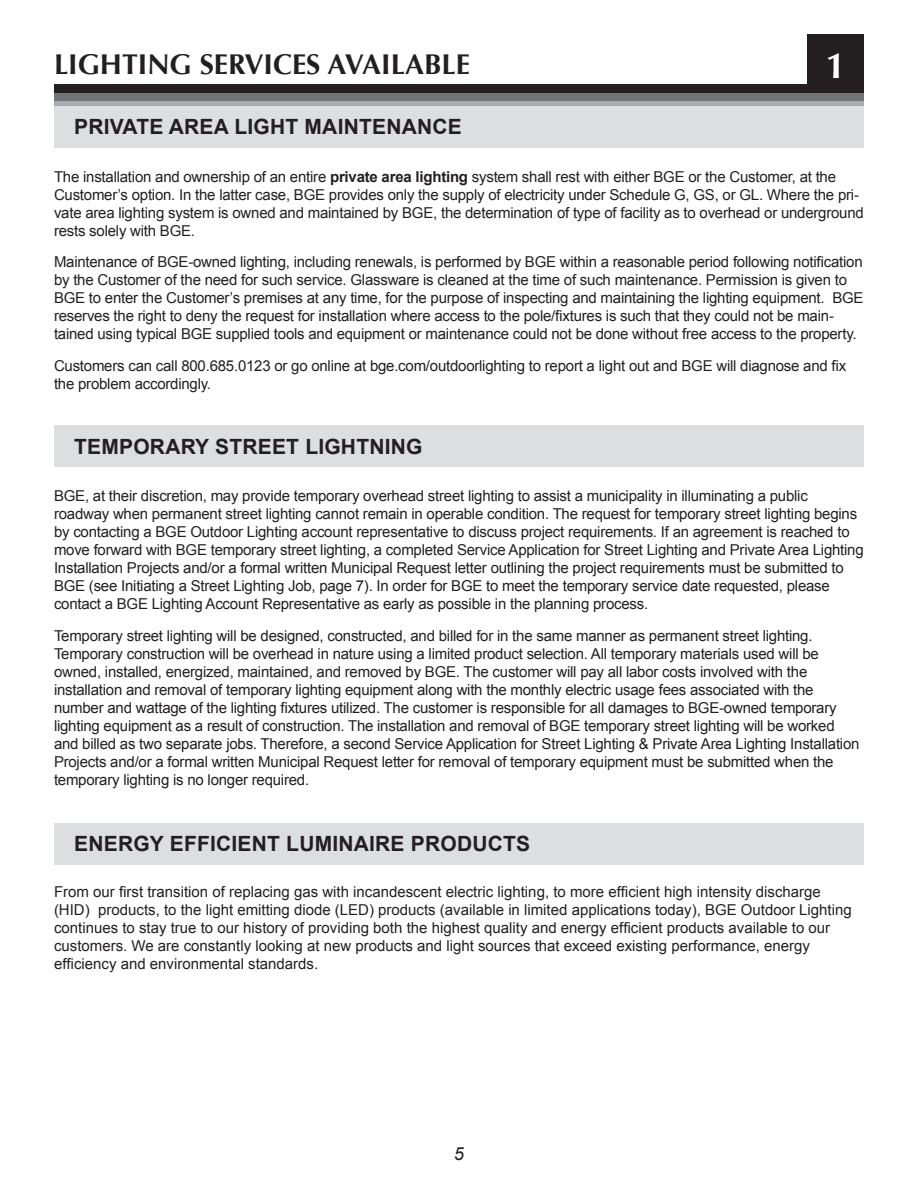
<style>
.page{position:relative;width:918px;height:1188px;background:#fff}
.page>*{position:absolute;margin:0;border:0;box-sizing:border-box;transform-origin:0 0}
.t1{font:700 36px "Optima";color:#fff}
.Table_of_Content{font:700 28.5px "Optima";color:#231f20}
.TOC_header_3{font:700 21px "Arial";letter-spacing:.01em;color:#231f20}
.t2{font:italic 18px "Arial";color:#231f20}
.body_10pt{font:15px/18px "Arial";letter-spacing:-.015em;color:#231f20}
.s1{font-weight:700}
</style>
<div class="page">
<div style="left:54px;top:98px;width:810px;height:8px;background:#aaabaf"></div>
<div style="left:54px;top:93px;width:810px;height:8px;background:#727477"></div>
<div style="left:54px;top:84px;width:810px;height:9px;background:#231f20"></div>
<div style="left:808px;top:35px;width:56px;height:56px;background:#231f20"></div>
<div style="left:54px;top:106px;width:810px;height:41px;background:#dddee0"></div>
<div style="left:54px;top:823px;width:810px;height:41px;background:#dddee0"></div>
<div style="left:54px;top:426px;width:810px;height:41px;background:#dddee0"></div>
<p class="Table_of_Content" style="left:54px;top:48px;width:417px">LIGHTING SERVICES AVAILABLE</p>
<p class="TOC_header_3" style="left:74px;top:113px;width:389px">PRIVATE AREA LIGHT MAINTENANCE</p>
<p class="t1" style="left:826px;top:45px;width:22px">1</p>
<p class="body_10pt" style="left:54px;top:167px;width:811px">The installation and ownership of an entire <span class="s1">private area lighting</span> system shall rest with either BGE or the Customer, at the Customer’s option. In the latter case, BGE provides only the supply of electricity under Schedule G, GS, or GL. Where the pri&shy;vate area lighting system is owned and maintained by BGE, the determination of type of facility as to overhead or underground rests solely with BGE.</p>
<p class="body_10pt" style="left:54px;top:253px;width:811px">Maintenance of BGE-owned lighting, including renewals, is performed by BGE within a reasonable period following notification by the Customer of the need for such service. Glassware is cleaned at the time of such maintenance. Permission is given to BGE to enter the Customer’s premises at any time, for the purpose of inspecting and maintaining the lighting equipment. BGE reserves the right to deny the request for installation where access to the pole/fixtures is such that they could not be main&shy;tained using typical BGE supplied tools and equipment or maintenance could not be done without free access to the property.</p>
<p class="body_10pt" style="left:54px;top:356px;width:794px">Customers can call 800.685.0123 or go online at bge.com/outdoorlighting to report a light out and BGE will diagnose and fix the problem accordingly.</p>
<p class="TOC_header_3" style="left:74px;top:432px;width:350px">TEMPORARY STREET LIGHTNING</p>
<p class="body_10pt" style="left:54px;top:487px;width:811px">BGE, at their discretion, may provide temporary overhead street lighting to assist a municipality in illuminating a public roadway when permanent street lighting cannot remain in operable condition. The request for temporary street lighting begins by contacting a BGE Outdoor Lighting account representative to discuss project requirements. If an agreement is reached to move forward with BGE temporary street lighting, a completed Service Application for Street Lighting and Private Area Lighting Installation Projects and/or a formal written Municipal Request letter outlining the project requirements must be submitted to BGE (see Initiating a Street Lighting Job, page 7). In order for BGE to meet the temporary service date requested, please contact a BGE Lighting Account Representative as early as possible in the planning process.</p>
<p class="body_10pt" style="left:54px;top:626px;width:807px">Temporary street lighting will be designed, constructed, and billed for in the same manner as permanent street lighting.<br>Temporary construction will be overhead in nature using a limited product selection. All temporary materials used will be owned, installed, energized, maintained, and removed by BGE. The customer will pay all labor costs involved with the installation and removal of temporary lighting equipment along with the monthly electric usage fees associated with the number and wattage of the lighting fixtures utilized. The customer is responsible for all damages to BGE-owned temporary lighting equipment as a result of construction. The installation and removal of BGE temporary street lighting will be worked and billed as two separate jobs. Therefore, a second Service Application for Street Lighting &amp; Private Area Lighting Installation Projects and/or a formal written Municipal Request letter for removal of temporary equipment must be submitted when the temporary lighting is no longer required.</p>
<p class="TOC_header_3" style="left:74px;top:830px;width:457px">ENERGY EFFICIENT LUMINAIRE PRODUCTS</p>
<p class="body_10pt" style="left:54px;top:883px;width:799px">From our first transition of replacing gas with incandescent electric lighting, to more efficient high intensity discharge (HID) products, to the light emitting diode (LED) products (available in limited applications today), BGE Outdoor Lighting continues to stay true to our history of providing both the highest quality and energy efficient products available to our customers. We are constantly looking at new products and light sources that exceed existing performance, energy efficiency and environmental standards.</p>
<p class="t2" style="left:454px;top:1142px;width:12px">5</p>
</div>
